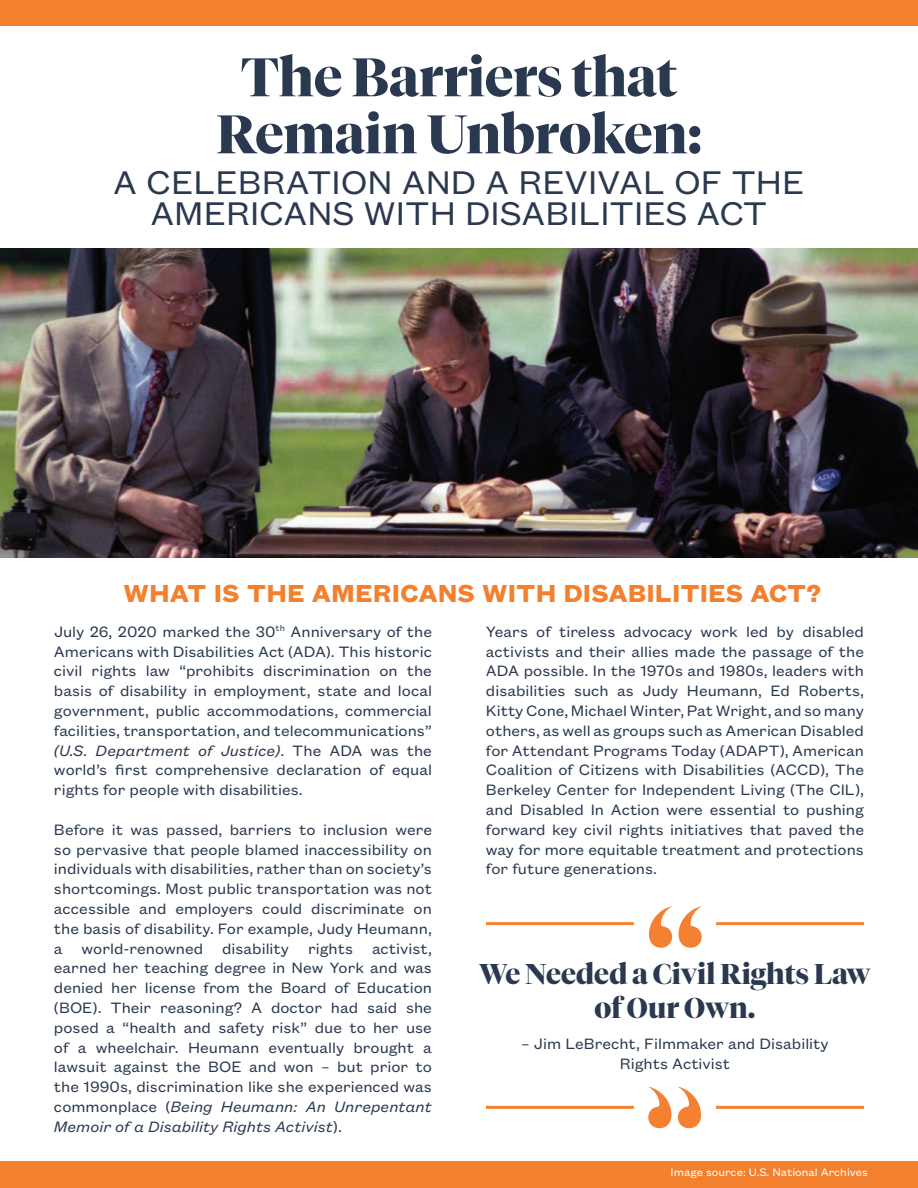
<style>
.page{position:relative;width:918px;height:1188px;background:#fff}
.page>*{position:absolute;margin:0;border:0;box-sizing:border-box;transform-origin:0 0}
.t1{font:700 159px "Noe Display";color:#f48031}
.t2{font:700 54px/57px "Tiempos Fine";color:#2a394f;text-align:center}
.t3{font:36px/31.5px "Founders Grotesk Text";color:#2a394f;text-align:center}
.t4{font:700 28.5px/34.2px "Tiempos Fine";color:#2a394f;text-align:center}
.t5{font:700 27px "Founders Grotesk Text";color:#f3802f}
.t6{font:16.5px/19.8px "Founders Grotesk Text";color:#2a394f;text-align:justify}
.t7{font:12px "Founders Grotesk Text";color:#fff}
.s1{font-style:italic}
</style>
<div class="page">
<div style="left:0;top:1161px;width:918px;height:27px;background:#f3802f"></div>
<div style="left:0;top:0;width:918px;height:26px;background:#f3802f"></div>
<hr style="left:486px;top:922px;width:148px;height:3px;background:#f3802f">
<hr style="left:486px;top:1106px;width:148px;height:3px;background:#f3802f">
<hr style="left:716px;top:922px;width:148px;height:3px;background:#f3802f">
<hr style="left:716px;top:1106px;width:148px;height:3px;background:#f3802f">
<img style="left:0;top:248px;width:918px;height:309px">
<h2 class="t2" style="left:216px;top:49px;width:487px">The Barriers that<br>Remain Unbroken:</h2>
<h3 class="t3" style="left:113px;top:164px;width:693px">A CELEBRATION AND A REVIVAL OF THE<br>AMERICANS WITH DISABILITIES ACT</h3>
<h3 class="t5" style="left:124px;top:575px;width:699px">WHAT IS THE AMERICANS WITH DISABILITIES ACT?</h3>
<p class="t6" style="left:54px;top:620px;width:380px">July 26, 2020 marked the 30<sup>th</sup> Anniversary of the Americans with Disabilities Act (ADA). This historic civil rights law “prohibits discrimination on the basis of disability in employment, state and local government, public accommodations, commercial facilities, transportation, and telecommunications” <span class="s1">(U.S. Department of Justice)</span>. The ADA was the world’s first comprehensive declaration of equal rights for people with disabilities.</p>
<p class="t6" style="left:54px;top:818px;width:380px">Before it was passed, barriers to inclusion were so pervasive that people blamed inaccessibility on individuals with disabilities, rather than on society’s shortcomings. Most public transportation was not accessible and employers could discriminate on the basis of disability. For example, Judy Heumann, a world-renowned disability rights activist, earned her teaching degree in New York and was denied her license from the Board of Education (BOE). Their reasoning? A doctor had said she posed a “health and safety risk” due to her use of a wheelchair. Heumann eventually brought a lawsuit against the BOE and won – but prior to the 1990s, discrimination like she experienced was commonplace (<span class="s1">Being Heumann: An Unrepentant Memoir of a Disability Rights Activist</span>).</p>
<p class="t6" style="left:486px;top:620px;width:380px">Years of tireless advocacy work led by disabled activists and their allies made the passage of the ADA possible. In the 1970s and 1980s, leaders with disabilities such as Judy Heumann, Ed Roberts, Kitty Cone, Michael Winter, Pat Wright, and so many others, as well as groups such as American Disabled for Attendant Programs Today (ADAPT), American Coalition of Citizens with Disabilities (ACCD), The Berkeley Center for Independent Living (The CIL), and Disabled In Action were essential to pushing forward key civil rights initiatives that paved the way for more equitable treatment and protections for future generations.</p>
<h1 class="t1" style="left:644px;top:863px;width:64px">“</h1>
<h3 class="t4" style="left:479px;top:957px;width:393px">We Needed a Civil Rights Law of Our Own.</h3>
<p class="t6" style="left:521px;top:1033px;width:309px;text-align:center">– Jim LeBrecht, Filmmaker and Disability<br>Rights Activist</p>
<p class="t7" style="left:671px;top:1164px;width:199px">Image source: U.S. National Archives</p>
</div>
